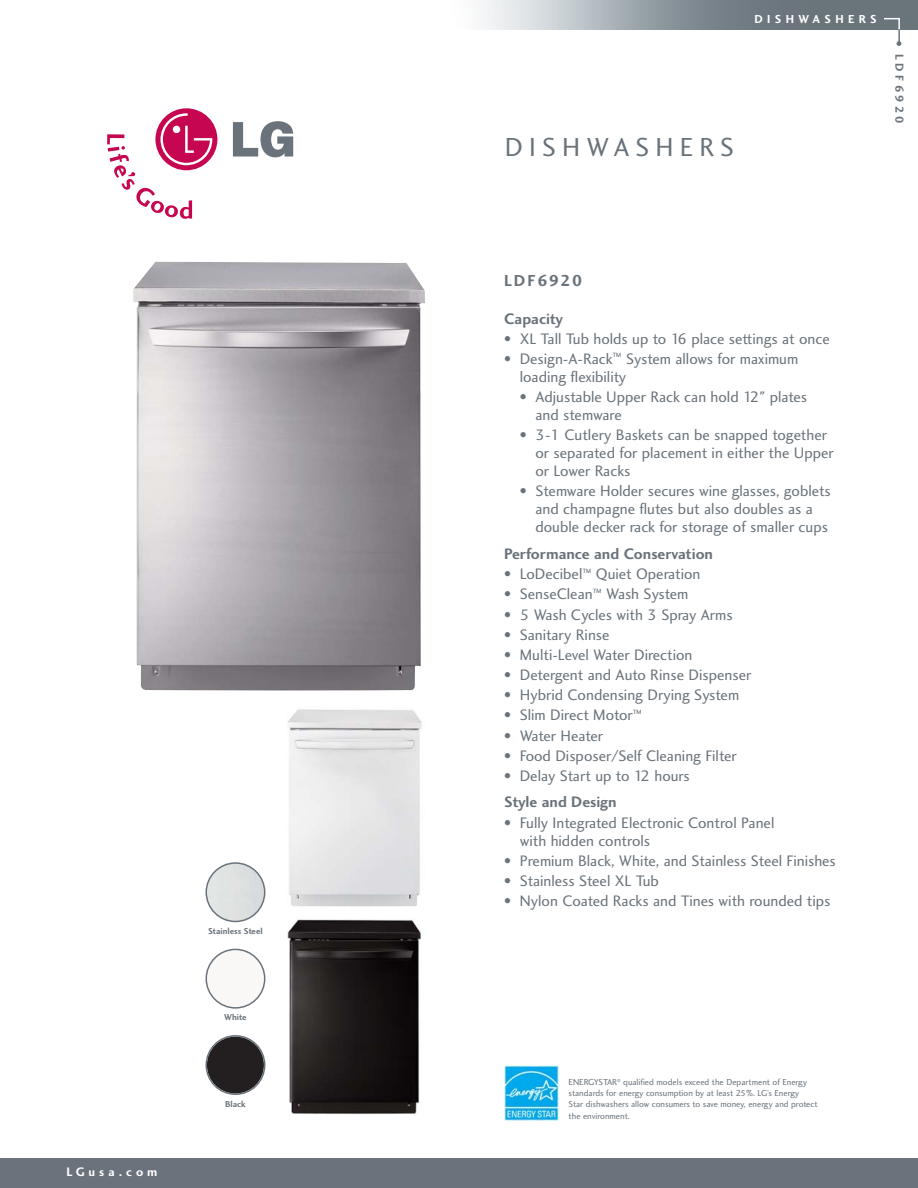
<style>
.page{position:relative;width:918px;height:1188px;background:#fff}
.page>*{position:absolute;margin:0;border:0;box-sizing:border-box;transform-origin:0 0}
.t1{font:27px "Charlotte Sans Book Plain";letter-spacing:.23em;color:#6a737b}
.t2{font:16.5px "Charlotte Sans Bold Plain";letter-spacing:.115em;color:#6a737b}
.t3{font:15.75px/18px "Charlotte Sans Book Plain";color:#6a737b}
.t4{font:15.75px "Charlotte Sans Bold Plain";color:#6a737b}
.t5{font:12.75px "Charlotte Sans Bold Plain";letter-spacing:.315em;color:#fff}
.t6{font:12px "Charlotte Sans Bold Plain";letter-spacing:.365em;color:#fff}
.t7{font:12px "Charlotte Sans Bold Plain";letter-spacing:.3em;color:#6a737b}
.t8{font:9px/11.2px "Charlotte Sans Book Plain";color:#6a737b}
.t9{font:9px "Charlotte Sans Bold Plain";color:#6a737b}
</style>
<div class="page">
<svg style="left:233px;top:121px;width:60px;height:36px"></svg>
<div style="left:155px;top:108px;width:62px;height:62px;background:#c60651;border-radius:50%"></div>
<svg style="left:107px;top:113px;width:105px;height:106px"></svg>
<img style="left:504px;top:1065px;width:54px;height:55px">
<div style="left:0;top:1158px;width:918px;height:30px;background:#6a737b"></div>
<svg style="left:884px;top:18px;width:17px;height:28px"></svg>
<svg style="left:206px;top:1035px;width:59px;height:60px"></svg>
<svg style="left:206px;top:949px;width:59px;height:60px"></svg>
<svg style="left:206px;top:862px;width:59px;height:60px"></svg>
<img style="left:133px;top:262px;width:292px;height:429px">
<img style="left:287px;top:709px;width:135px;height:198px">
<img style="left:287px;top:919px;width:134px;height:195px">
<p class="t5" style="left:66px;top:1167px;width:93px">LGusa.com</p>
<p class="t9" style="left:208px;top:928px;width:56px">Stainless Steel</p>
<p class="t9" style="left:224px;top:1014px;width:24px">White</p>
<p class="t9" style="left:225px;top:1100px;width:22px">Black</p>
<h1 class="t1" style="left:505px;top:136px;width:231px">DISHWASHERS</h1>
<p class="t6" style="left:754px;top:14px;width:124px">DISHWASHERS</p>
<p class="t7" style="left:904px;top:54px;width:71px;rotate:90deg">LDF6920</p>
<p class="t2" style="left:504px;top:274px;width:79px">LDF6920</p>
<p class="t4" style="left:504px;top:312px;width:60px">Capacity</p>
<p class="t3" style="left:504px;top:331px;width:327px">• XL Tall Tub holds up to 16 place settings at once</p>
<p class="t3" style="left:520px;top:351px;width:280px;text-indent:-16px">• Design-A-Rack<sup>™</sup> System allows for maximum loading flexibility</p>
<p class="t3" style="left:536px;top:389px;width:273px;text-indent:-16px">• Adjustable Upper Rack can hold 12" plates and stemware</p>
<p class="t3" style="left:536px;top:427px;width:300px;text-indent:-16px">• 3-1 Cutlery Baskets can be snapped together or separated for placement in either the Upper or Lower Racks</p>
<p class="t3" style="left:536px;top:484px;width:297px;text-indent:-16px">• Stemware Holder secures wine glasses, goblets and champagne flutes but also doubles as a double decker rack for storage of smaller cups</p>
<p class="t4" style="left:504px;top:548px;width:210px">Performance and Conservation</p>
<p class="t3" style="left:504px;top:566px;width:198px">• LoDecibel<sup>™</sup> Quiet Operation</p>
<p class="t3" style="left:504px;top:587px;width:186px">• SenseClean<sup>™</sup> Wash System</p>
<p class="t3" style="left:504px;top:607px;width:230px">• 5 Wash Cycles with 3 Spray Arms</p>
<p class="t3" style="left:504px;top:627px;width:107px">• Sanitary Rinse</p>
<p class="t3" style="left:504px;top:647px;width:190px">• Multi-Level Water Direction</p>
<p class="t3" style="left:504px;top:667px;width:249px">• Detergent and Auto Rinse Dispenser</p>
<p class="t3" style="left:504px;top:687px;width:237px">• Hybrid Condensing Drying System</p>
<p class="t3" style="left:504px;top:708px;width:139px">• Slim Direct Motor<sup>™</sup></p>
<p class="t3" style="left:504px;top:728px;width:100px">• Water Heater</p>
<p class="t3" style="left:504px;top:748px;width:234px">• Food Disposer/Self Cleaning Filter</p>
<p class="t3" style="left:504px;top:768px;width:187px">• Delay Start up to 12 hours</p>
<p class="t4" style="left:504px;top:796px;width:114px">Style and Design</p>
<p class="t3" style="left:520px;top:815px;width:256px;text-indent:-16px">• Fully Integrated Electronic Control Panel with hidden controls</p>
<p class="t3" style="left:504px;top:853px;width:333px">• Premium Black, White, and Stainless Steel Finishes</p>
<p class="t3" style="left:504px;top:873px;width:156px">• Stainless Steel XL Tub</p>
<p class="t3" style="left:504px;top:893px;width:328px">• Nylon Coated Racks and Tines with rounded tips</p>
<p class="t8" style="left:569px;top:1077px;width:250px">ENERGYSTAR<sup>®</sup> qualified models exceed the Department of Energy standards for energy consumption by at least 25%. LG’s Energy<br>Star dishwashers allow consumers to save money, energy and protect the environment.</p>
</div>
